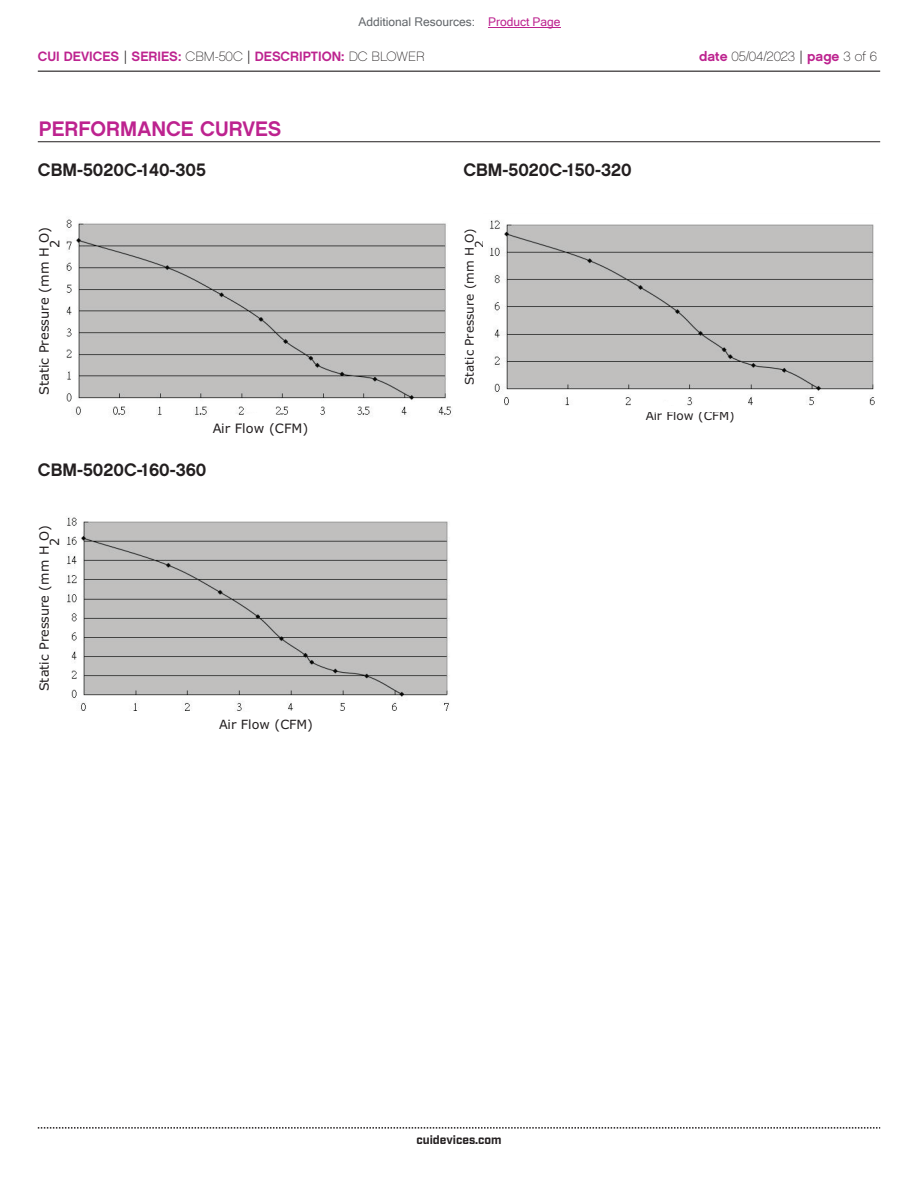
<style>
.page{position:relative;width:918px;height:1188px;background:#fff}
.page>*{position:absolute;margin:0;border:0;box-sizing:border-box;transform-origin:0 0}
.t1{font:21px "Chalet New York Nineteen Sixty";color:#bd238f}
.t2{font:18px "Chalet New York Nineteen Sixty";color:#231f20}
.t3{font:13.5px "Chalet New York Nineteen Sixty";color:#bd238f}
.t4{font:13.5px "Chalet Paris Nineteen Sixty";letter-spacing:-.005em;color:#231f20}
.t5{font:12.9px/10.6px "Verdana";color:#231f20}
.t6{font:12.75px "Verdana";color:#231f20}
.t7{font:12px "Verdana";color:#231f20}
.t8{font:12px "Microsoft Sans Serif";color:#63676b}
.t9{font:700 12px "Industry";color:#231f20}
.s1{color:#bd238f}
.s2{font-family:"Industry";color:#231f20}
.s3{font-family:"Chalet Paris Nineteen Sixty";color:#231f20}
.s4{font-family:"Chalet New York Nineteen Sixty";color:#bd238f}
.s5{font-family:"Industry"}
</style>
<div class="page">
<hr style="left:38px;top:71px;width:842px;height:1px;background:#231f20">
<svg style="left:38px;top:1127px;width:842px;height:2px"></svg>
<hr style="left:38px;top:141px;width:842px;height:1px;background:#231f20">
<img style="left:67px;top:517px;width:382px;height:194px">
<img style="left:489px;top:220px;width:386px;height:186px">
<img style="left:66px;top:219px;width:385px;height:198px">
<hr style="left:488px;top:27px;width:73px;height:1px;background:#bd238f">
<p class="t8" style="left:358px;top:15px;width:204px">Additional Resources: <span class="s1">Product Page</span></p>
<p class="t3" style="left:38px;top:47px;width:388px">CUI DEVICES <span class="s2">|</span> SERIES: <span class="s3">CBM-50C</span> <span class="s2">|</span> DESCRIPTION: <span class="s3">DC BLOWER</span></p>
<p class="t4" style="left:699px;top:48px;width:179px"><span class="s4">date</span> 05/04/2023 <span class="s5">|</span> <span class="s4">page</span> 3 of 6</p>
<p class="t1" style="left:39px;top:115px;width:244px">PERFORMANCE CURVES</p>
<p class="t2" style="left:38px;top:158px;width:170px">CBM-5020C-140-305</p>
<p class="t5" style="left:39px;top:248px;width:22px;text-indent:-148px;rotate:-90deg">Static Pressure (mm H O)<br>2</p>
<p class="t5" style="left:213px;top:423px;width:97px">Air Flow (CFM)</p>
<p class="t2" style="left:38px;top:458px;width:170px">CBM-5020C-160-360</p>
<p class="t6" style="left:35px;top:691px;width:167px;rotate:-90deg">Static Pressure (mm H O)</p>
<p class="t6" style="left:46px;top:546px;width:10px;rotate:-90deg">2</p>
<p class="t6" style="left:219px;top:715px;width:95px">Air Flow (CFM)</p>
<p class="t2" style="left:464px;top:158px;width:170px">CBM-5020C-150-320</p>
<p class="t7" style="left:461px;top:385px;width:158px;rotate:-90deg">Static Pressure (mm H O)</p>
<p class="t7" style="left:471px;top:248px;width:9px;rotate:-90deg">2</p>
<p class="t7" style="left:646px;top:408px;width:90px">Air Flow (CFM)</p>
<p class="t9" style="left:416px;top:1132px;width:87px">cuidevices.com</p>
</div>
